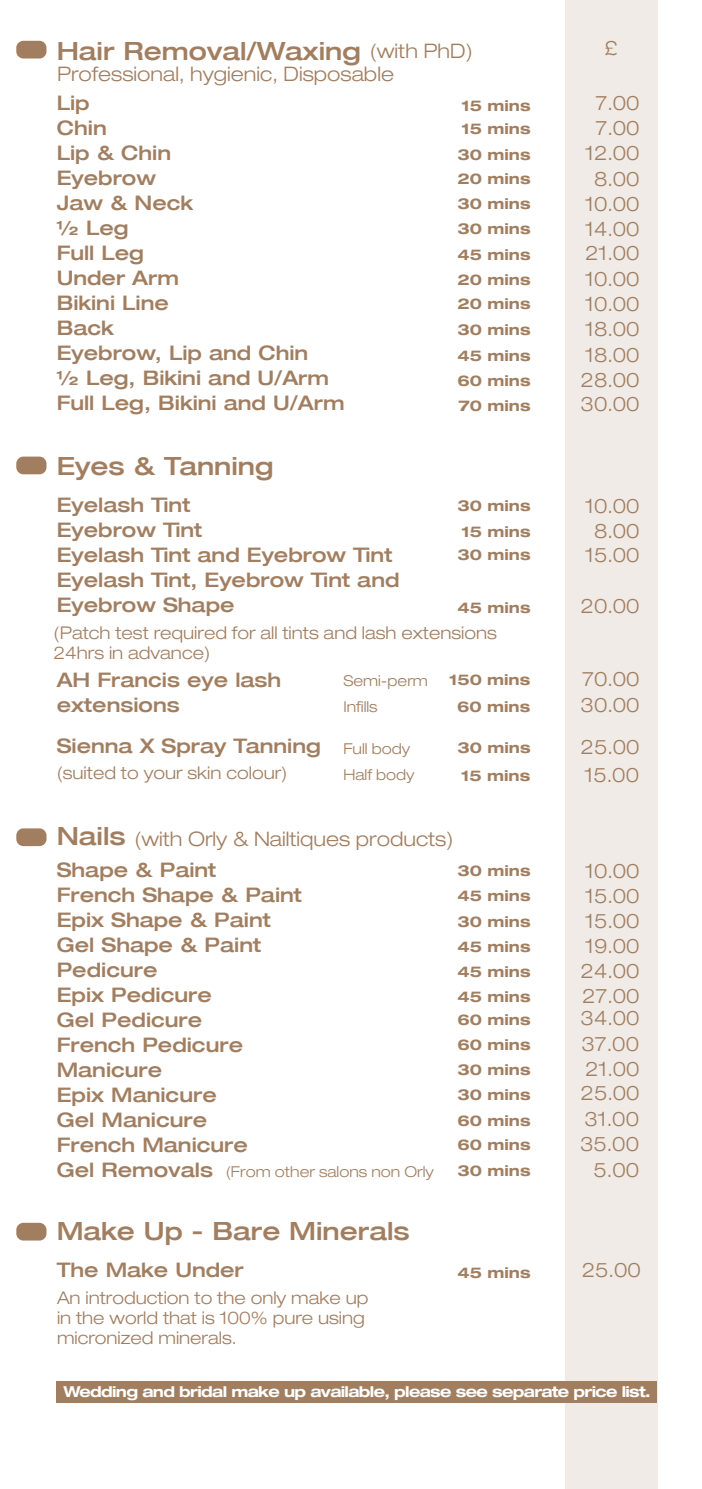
<style>
.page{position:relative;width:702px;height:1489px;background:#fff}
.page>*{position:absolute;margin:0;border:0;box-sizing:border-box;transform-origin:0 0}
.t1{font:500 expanded 25px "Helvetica 63";color:#a17e60}
.t2{font:500 expanded 20px "Helvetica 63";color:#a17e60}
.t3{font:300 expanded 20px "Helvetica Neue";color:#a17e60}
.t4{font:300 expanded 17.5px/20px "Helvetica Neue";color:#a17e60}
.t5{font:700 expanded 15px "Helvetica 73";color:#a17e60}
.t6{font:700 expanded 15px "Helvetica 73";letter-spacing:-.045em;color:#fff}
.t7{font:300 expanded 15px "Helvetica Neue";color:#a17e60}
</style>
<div class="page">
<div style="left:16px;top:41px;width:30px;height:17px;background:#a17e60;border-radius:7px"></div>
<div style="left:16px;top:456px;width:30px;height:18px;background:#a17e60;border-radius:7px"></div>
<div style="left:16px;top:828px;width:30px;height:18px;background:#a17e60;border-radius:7px"></div>
<div style="left:16px;top:1222px;width:30px;height:18px;background:#a17e60;border-radius:7px"></div>
<div style="left:565px;top:0;width:92px;height:1488px;background:#f0ebe7"></div>
<div style="left:56px;top:1381px;width:600px;height:22px;background:#a17e60"></div>
<p class="t3" style="left:370px;top:39px;width:104px">(with PhD)</p>
<p class="t3" style="left:604px;top:36px;width:15px">£</p>
<p class="t1" style="left:57px;top:35px;width:306px">Hair Removal/Waxing</p>
<p class="t3" style="left:57px;top:62px;width:338px">Professional, hygienic, Disposable</p>
<p class="t2" style="left:57px;top:91px;width:34px">Lip</p>
<p class="t2" style="left:57px;top:116px;width:52px">Chin</p>
<p class="t2" style="left:57px;top:141px;width:116px">Lip &amp; Chin</p>
<p class="t2" style="left:57px;top:166px;width:101px">Eyebrow</p>
<p class="t2" style="left:57px;top:191px;width:138px">Jaw &amp; Neck</p>
<p class="t2" style="left:57px;top:216px;width:73px">½ Leg</p>
<p class="t2" style="left:57px;top:241px;width:89px">Full Leg</p>
<p class="t2" style="left:57px;top:266px;width:124px">Under Arm</p>
<p class="t2" style="left:57px;top:291px;width:114px">Bikini Line</p>
<p class="t2" style="left:57px;top:316px;width:59px">Back</p>
<p class="t2" style="left:57px;top:341px;width:253px">Eyebrow, Lip and Chin</p>
<p class="t2" style="left:57px;top:366px;width:274px">½ Leg, Bikini and U/Arm</p>
<p class="t2" style="left:57px;top:391px;width:289px">Full Leg, Bikini and U/Arm</p>
<p class="t1" style="left:57px;top:450px;width:218px">Eyes &amp; Tanning</p>
<p class="t2" style="left:57px;top:492px;width:135px">Eyelash Tint</p>
<p class="t2" style="left:57px;top:517px;width:147px">Eyebrow Tint</p>
<p class="t2" style="left:57px;top:542px;width:337px">Eyelash Tint and Eyebrow Tint</p>
<p class="t2" style="left:57px;top:567px;width:344px">Eyelash Tint, Eyebrow Tint and</p>
<p class="t2" style="left:57px;top:592px;width:179px">Eyebrow Shape</p>
<p class="t5" style="left:461px;top:96px;width:71px">15 mins</p>
<p class="t5" style="left:461px;top:119px;width:71px">15 mins</p>
<p class="t5" style="left:457px;top:170px;width:75px">20 mins</p>
<p class="t5" style="left:457px;top:195px;width:75px">30 mins</p>
<p class="t5" style="left:457px;top:145px;width:75px">30 mins</p>
<p class="t5" style="left:457px;top:220px;width:75px">30 mins</p>
<p class="t5" style="left:457px;top:245px;width:75px">45 mins</p>
<p class="t5" style="left:457px;top:270px;width:75px">20 mins</p>
<p class="t5" style="left:457px;top:295px;width:75px">20 mins</p>
<p class="t5" style="left:457px;top:320px;width:75px">30 mins</p>
<p class="t5" style="left:457px;top:346px;width:75px">45 mins</p>
<p class="t5" style="left:457px;top:371px;width:75px">60 mins</p>
<p class="t5" style="left:458px;top:396px;width:74px">70 mins</p>
<p class="t5" style="left:457px;top:496px;width:75px">30 mins</p>
<p class="t5" style="left:457px;top:545px;width:75px">30 mins</p>
<p class="t5" style="left:461px;top:521px;width:71px">15 mins</p>
<p class="t5" style="left:457px;top:598px;width:75px">45 mins</p>
<p class="t4" style="left:54px;top:622px;width:445px">(Patch test required for all tints and lash extensions<br>24hrs in advance)</p>
<p class="t2" style="left:57px;top:667px;width:226px">AH Francis eye lash</p>
<p class="t2" style="left:57px;top:692px;width:124px">extensions</p>
<p class="t2" style="left:57px;top:733px;width:266px">Sienna X Spray Tanning</p>
<p class="t4" style="left:57px;top:762px;width:232px">(suited to your skin colour)</p>
<p class="t7" style="left:343px;top:672px;width:86px">Semi-perm</p>
<p class="t7" style="left:343px;top:697px;width:36px">Infills</p>
<p class="t7" style="left:343px;top:740px;width:68px">Full body</p>
<p class="t7" style="left:343px;top:765px;width:73px">Half body</p>
<p class="t5" style="left:449px;top:670px;width:82px">150 mins</p>
<p class="t5" style="left:457px;top:697px;width:75px">60 mins</p>
<p class="t5" style="left:457px;top:738px;width:75px">30 mins</p>
<p class="t5" style="left:461px;top:766px;width:71px">15 mins</p>
<p class="t1" style="left:57px;top:820px;width:70px">Nails</p>
<p class="t3" style="left:134px;top:827px;width:320px">(with Orly &amp; Nailtiques products)</p>
<p class="t2" style="left:57px;top:857px;width:161px">Shape &amp; Paint</p>
<p class="t2" style="left:57px;top:882px;width:247px">French Shape &amp; Paint</p>
<p class="t2" style="left:57px;top:907px;width:216px">Epix Shape &amp; Paint</p>
<p class="t2" style="left:57px;top:932px;width:206px">Gel Shape &amp; Paint</p>
<p class="t2" style="left:57px;top:957px;width:102px">Pedicure</p>
<p class="t2" style="left:57px;top:982px;width:157px">Epix Pedicure</p>
<p class="t2" style="left:57px;top:1007px;width:147px">Gel Pedicure</p>
<p class="t2" style="left:57px;top:1032px;width:188px">French Pedicure</p>
<p class="t2" style="left:57px;top:1057px;width:107px">Manicure</p>
<p class="t2" style="left:57px;top:1082px;width:161px">Epix Manicure</p>
<p class="t2" style="left:57px;top:1107px;width:152px">Gel Manicure</p>
<p class="t2" style="left:57px;top:1132px;width:193px">French Manicure</p>
<p class="t2" style="left:57px;top:1157px;width:158px">Gel Removals</p>
<p class="t7" style="left:226px;top:1162px;width:210px">(From other salons non Orly</p>
<p class="t1" style="left:57px;top:1215px;width:354px">Make Up - Bare Minerals</p>
<p class="t2" style="left:57px;top:1256px;width:189px">The Make Under</p>
<p class="t4" style="left:57px;top:1287px;width:313px">An introduction to the only make up in the world that is 100% pure using micronized minerals.</p>
<p class="t5" style="left:457px;top:861px;width:75px">30 mins</p>
<p class="t5" style="left:457px;top:886px;width:75px">45 mins</p>
<p class="t5" style="left:457px;top:911px;width:75px">30 mins</p>
<p class="t5" style="left:457px;top:936px;width:75px">45 mins</p>
<p class="t5" style="left:457px;top:962px;width:75px">45 mins</p>
<p class="t5" style="left:457px;top:986px;width:75px">45 mins</p>
<p class="t5" style="left:457px;top:1009px;width:75px">60 mins</p>
<p class="t5" style="left:457px;top:1034px;width:75px">60 mins</p>
<p class="t5" style="left:457px;top:1059px;width:75px">30 mins</p>
<p class="t5" style="left:457px;top:1084px;width:75px">30 mins</p>
<p class="t5" style="left:457px;top:1110px;width:75px">60 mins</p>
<p class="t5" style="left:457px;top:1160px;width:75px">30 mins</p>
<p class="t5" style="left:457px;top:1135px;width:75px">60 mins</p>
<p class="t5" style="left:457px;top:1262px;width:75px">45 mins</p>
<p class="t3" style="left:595px;top:91px;width:46px">7.00</p>
<p class="t3" style="left:595px;top:116px;width:46px">7.00</p>
<p class="t3" style="left:594px;top:167px;width:47px">8.00</p>
<p class="t3" style="left:585px;top:192px;width:56px">10.00</p>
<p class="t3" style="left:585px;top:217px;width:56px">14.00</p>
<p class="t3" style="left:585px;top:267px;width:56px">10.00</p>
<p class="t3" style="left:585px;top:291px;width:56px">10.00</p>
<p class="t3" style="left:585px;top:141px;width:56px">12.00</p>
<p class="t3" style="left:585px;top:241px;width:56px">21.00</p>
<p class="t3" style="left:585px;top:316px;width:56px">18.00</p>
<p class="t3" style="left:585px;top:343px;width:56px">18.00</p>
<p class="t3" style="left:580px;top:367px;width:60px">28.00</p>
<p class="t3" style="left:580px;top:391px;width:60px">30.00</p>
<p class="t3" style="left:585px;top:493px;width:56px">10.00</p>
<p class="t3" style="left:594px;top:518px;width:47px">8.00</p>
<p class="t3" style="left:585px;top:542px;width:56px">15.00</p>
<p class="t3" style="left:580px;top:593px;width:60px">20.00</p>
<p class="t3" style="left:582px;top:667px;width:59px">70.00</p>
<p class="t3" style="left:580px;top:692px;width:60px">30.00</p>
<p class="t3" style="left:580px;top:735px;width:60px">25.00</p>
<p class="t3" style="left:584px;top:762px;width:56px">15.00</p>
<p class="t3" style="left:585px;top:858px;width:56px">10.00</p>
<p class="t3" style="left:585px;top:883px;width:56px">15.00</p>
<p class="t3" style="left:585px;top:908px;width:56px">15.00</p>
<p class="t3" style="left:580px;top:958px;width:60px">24.00</p>
<p class="t3" style="left:582px;top:983px;width:59px">27.00</p>
<p class="t3" style="left:585px;top:933px;width:56px">19.00</p>
<p class="t3" style="left:580px;top:1005px;width:60px">34.00</p>
<p class="t3" style="left:581px;top:1031px;width:59px">37.00</p>
<p class="t3" style="left:585px;top:1056px;width:56px">21.00</p>
<p class="t3" style="left:584px;top:1106px;width:56px">31.00</p>
<p class="t3" style="left:580px;top:1131px;width:60px">35.00</p>
<p class="t3" style="left:593px;top:1157px;width:47px">5.00</p>
<p class="t3" style="left:580px;top:1080px;width:60px">25.00</p>
<p class="t3" style="left:581px;top:1258px;width:60px">25.00</p>
<p class="t6" style="left:63px;top:1381px;width:589px">Wedding and bridal make up available, please see separate price list.</p>
</div>
